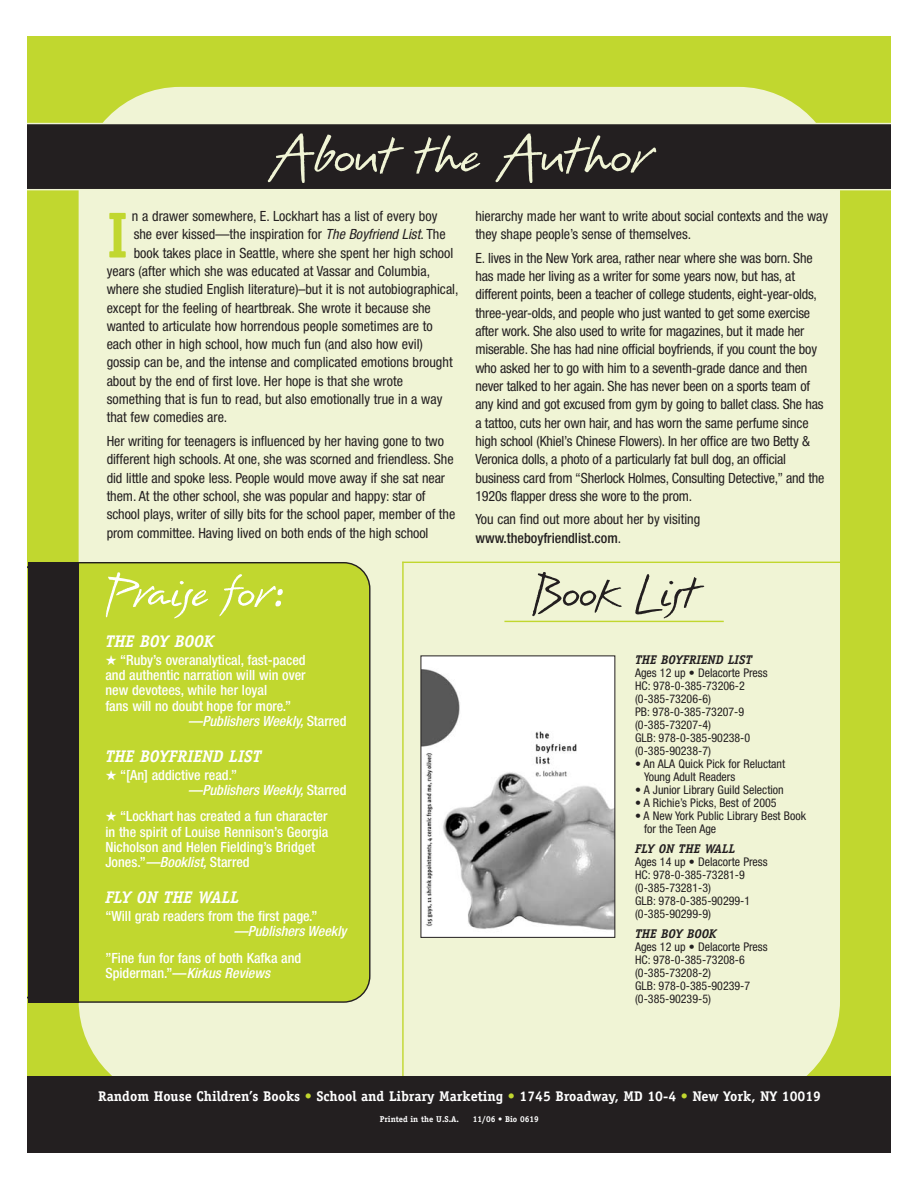
<style>
.page{position:relative;width:918px;height:1188px;background:#fff}
.page>*{position:absolute;margin:0;border:0;box-sizing:border-box;transform-origin:0 0}
.t1{font:70.5px "Erazure";letter-spacing:-.015em;color:#f0f4d5}
.t2{font:700 65.1px "Officina Serif";color:#c1d72f;scale:.9 1}
.t3{font:59.25px "Erazure";letter-spacing:-.015em;color:#fff}
.t4{font:59.25px "Erazure";letter-spacing:-.015em;color:#231f20}
.t5{font:italic 700 16.95px "Officina Serif";color:#fff}
.t6{font:condensed 14.1px/18.3px "Helvetica Neue";letter-spacing:-.005em;color:#231f20}
.t7{font:500 condensed 14.1px/15.1px "Helvetica Neue";color:#fff}
.t8{font:700 14.1px "Officina Serif";color:#fff}
.t9{font:italic 500 condensed 14.1px "Helvetica Neue";letter-spacing:-.01em;color:#fff}
.t10{font:italic 700 12.75px "Officina Serif";color:#231f20}
.t11{font:condensed 12px/13px "Helvetica Neue";color:#231f20}
.t12{font:700 8.4px "Officina Serif";color:#fff}
.s1{font-style:italic}
.s2{font-style:normal}
.s3{font-weight:500}
.s4{color:#c1d72f}
</style>
<div class="page">
<div style="left:28px;top:36px;width:863px;height:1117px;background:#c1d72f"></div>
<div style="left:79px;top:87px;width:761px;height:1015px;background:#f0f4d5;border-radius:102px"></div>
<hr style="left:504px;top:621px;width:220px;height:1px;background:#c1d72f">
<div style="left:79px;top:562px;width:291px;height:441px;background:#c1d72f"></div>
<div style="left:28px;top:123px;width:863px;height:67px;background:#231f20"></div>
<div style="left:28px;top:562px;width:51px;height:441px;background:#231f20"></div>
<hr style="left:402px;top:562px;width:2px;height:526px;background:#c1d72f">
<hr style="left:402px;top:562px;width:448px;height:1px;background:#c1d72f">
<div style="left:28px;top:1077px;width:863px;height:76px;background:#231f20"></div>
<img style="left:423px;top:658px;width:190px;height:278px">
<div style="left:421px;top:656px;width:194px;height:282px;border:1px solid #231f20"></div>
<h1 class="t1" style="left:270px;top:128px;width:382px">About the Author</h1>
<h2 class="t2" style="left:107px;top:211px;width:26px">I</h2>
<p class="t6" style="left:132px;top:208px;width:307px">n a drawer somewhere, E. Lockhart has a list of every boy</p>
<p class="t6" style="left:134px;top:226px;width:314px">she ever kissed—the inspiration for <span class="s1">The Boyfriend List</span>. The</p>
<p class="t6" style="left:134px;top:245px;width:321px">book takes place in Seattle, where she spent her high school</p>
<p class="t6" style="left:107px;top:263px;width:325px">years (after which she was educated at Vassar and Columbia,</p>
<p class="t6" style="left:107px;top:281px;width:353px">where she studied English literature)–but it is not autobiographical,</p>
<p class="t6" style="left:107px;top:300px;width:326px">except for the feeling of heartbreak. She wrote it because she</p>
<p class="t6" style="left:107px;top:318px;width:328px">wanted to articulate how horrendous people sometimes are to</p>
<p class="t6" style="left:107px;top:336px;width:318px">each other in high school, how much fun (and also how evil)</p>
<p class="t6" style="left:107px;top:355px;width:347px">gossip can be, and the intense and complicated emotions brought</p>
<p class="t6" style="left:107px;top:373px;width:298px">about by the end of first love. Her hope is that she wrote</p>
<p class="t6" style="left:107px;top:391px;width:337px">something that is fun to read, but also emotionally true in a way</p>
<p class="t6" style="left:107px;top:410px;width:122px">that few comedies are.</p>
<p class="t6" style="left:107px;top:433px;width:350px">Her writing for teenagers is influenced by her having gone to two different high schools. At one, she was scorned and friendless. She did little and spoke less. People would move away if she sat near them. At the other school, she was popular and happy: star of school plays, writer of silly bits for the school paper, member of the prom committee. Having lived on both ends of the high school</p>
<h3 class="t3" style="left:104px;top:569px;width:181px">Praise for:</h3>
<p class="t5" style="left:105px;top:635px;width:110px">THE BOY BOOK</p>
<p class="t7" style="left:105px;top:654px;width:202px">★ “Ruby’s overanalytical, fast-paced</p>
<p class="t7" style="left:105px;top:669px;width:202px">and authentic narration will win over</p>
<p class="t7" style="left:105px;top:684px;width:163px">new devotees, while her loyal</p>
<p class="t7" style="left:105px;top:699px;width:187px">fans will no doubt hope for more.”</p>
<p class="t9" style="left:188px;top:716px;width:160px">—Publishers Weekly, <span class="s2">S t a r r e d</span></p>
<p class="t5" style="left:105px;top:750px;width:158px">THE BOYFRIEND LIST</p>
<p class="t7" style="left:188px;top:768px;width:160px;text-indent:-83px">★ “[An] addictive read.”<br><span class="s1">—Publishers Weekly,</span> S t a r r e d</p>
<p class="t7" style="left:105px;top:810px;width:224px">★ “Lockhart has created a fun character in the spirit of Louise Rennison’s Georgia Nicholson and Helen Fielding’s Bridget Jones.”<span class="s1">—Booklist,</span>Starred</p>
<p class="t5" style="left:105px;top:891px;width:135px">FLY ON THE WALL</p>
<p class="t7" style="left:105px;top:910px;width:214px">“Will grab readers from the first page.”</p>
<p class="t9" style="left:234px;top:926px;width:114px">—Publishers Weekly</p>
<p class="t7" style="left:105px;top:951px;width:197px">”Fine fun for fans of both Kafka and<br>Spiderman.”—<span class="s1">Kirkus Reviews</span></p>
<p class="t6" style="left:475px;top:208px;width:354px">hierarchy made her want to write about social contexts and the way they shape people’s sense of themselves.</p>
<p class="t6" style="left:475px;top:250px;width:351px">E. lives in the New York area, rather near where she was born. She has made her living as a writer for some years now, but has, at different points, been a teacher of college students, eight-year-olds, three-year-olds, and people who just wanted to get some exercise after work. She also used to write for magazines, but it made her miserable. She has had nine official boyfriends, if you count the boy who asked her to go with him to a seventh-grade dance and then never talked to her again. She has never been on a sports team of any kind and got excused from gym by going to ballet class. She has a tattoo, cuts her own hair, and has worn the same perfume since high school (Khiel’s Chinese Flowers). In her office are two Betty &amp; Veronica dolls, a photo of a particularly fat bull dog, an official business card from “Sherlock Holmes, Consulting Detective,” and the 1920s flapper dress she wore to the prom.</p>
<p class="t6" style="left:475px;top:511px;width:226px">You can find out more about her by visiting <span class="s3">www.theboyfriendlist.com</span>.</p>
<h3 class="t4" style="left:531px;top:569px;width:168px">Book List</h3>
<p class="t10" style="left:635px;top:655px;width:119px">THE BOYFRIEND LIST</p>
<p class="t11" style="left:635px;top:667px;width:134px">Ages 12 up • Delacorte Press<br>HC: 978-0-385-73206-2 (0-385-73206-6)<br>PB: 978-0-385-73207-9 (0-385-73207-4)<br>GLB: 978-0-385-90238-0 (0-385-90238-7)</p>
<p class="t11" style="left:644px;top:758px;width:143px;text-indent:-9px">• An ALA Quick Pick for Reluctant<br>Young Adult Readers</p>
<p class="t11" style="left:635px;top:785px;width:150px">• A Junior Library Guild Selection</p>
<p class="t11" style="left:635px;top:798px;width:143px">• A Richie’s Picks, Best of 2005</p>
<p class="t11" style="left:644px;top:811px;width:164px;text-indent:-9px">• A New York Public Library Best Book for the Teen Age</p>
<p class="t10" style="left:635px;top:844px;width:102px">FLY ON THE WALL</p>
<p class="t11" style="left:635px;top:857px;width:134px">Ages 14 up • Delacorte Press<br>HC: 978-0-385-73281-9 (0-385-73281-3)<br>GLB: 978-0-385-90299-1 (0-385-90299-9)</p>
<p class="t10" style="left:635px;top:929px;width:83px">THE BOY BOOK</p>
<p class="t11" style="left:635px;top:942px;width:134px">Ages 12 up • Delacorte Press<br>HC: 978-0-385-73208-6 (0-385-73208-2)<br>GLB: 978-0-385-90239-7 (0-385-90239-5)</p>
<p class="t8" style="left:98px;top:1090px;width:724px">Random House Children’s Books <span class="s4">•</span> School and Library Marketing <span class="s4">•</span> 1745 Broadway, MD 10-4 <span class="s4">•</span> New York, NY 10019</p>
<p class="t12" style="left:380px;top:1116px;width:81px">Printed in the U.S.A.</p>
<p class="t12" style="left:473px;top:1116px;width:68px">11/06 • Bio 0619</p>
</div>
